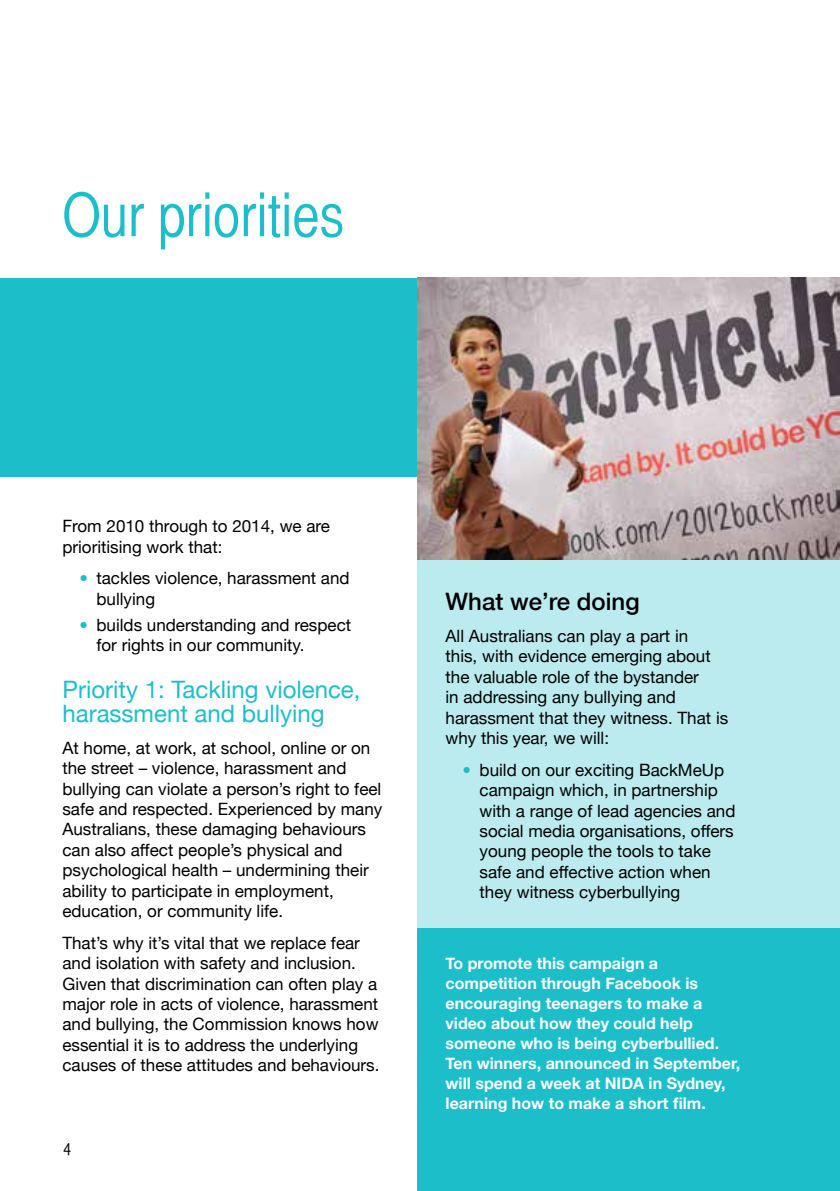
<style>
.page{position:relative;width:840px;height:1191px;background:#fff}
.page>*{position:absolute;margin:0;border:0;box-sizing:border-box;transform-origin:0 0}
.Heading_1__1{font:60px "Helvetica CY Plain";color:#1cbeca}
.Heading_2__1_1{font:24px/24px "Helvetica Neue";color:#1cbeca}
.Heading_2__1_1-2{font:500 24px "Helvetica Neue";color:#000}
.t1{font:17px/20.4px "Helvetica Neue";color:#000}
.t2{font:17px "Helvetica CY Plain";color:#000}
.Pull_Quote{font:700 16px/20px "Helvetica Neue";color:#fff}
.s1{color:#1cbeca}
</style>
<div class="page">
<div style="left:417px;top:558px;width:422px;height:374px;background:#bbebef"></div>
<div style="left:0;top:278px;width:839px;height:198px;background:#1cbeca"></div>
<div style="left:417px;top:928px;width:422px;height:263px;background:#1cbeca"></div>
<img style="left:417px;top:278px;width:422px;height:281px">
<p class="Heading_1__1" style="left:62px;top:181px;width:283px">Our priorities</p>
<p class="t1" style="left:62px;top:515px;width:269px">From 2010 through to 2014, we are prioritising work that:</p>
<p class="t1" style="left:96px;top:567px;width:254px;text-indent:-17px"><span class="s1">•</span> tackles violence, harassment and bullying</p>
<p class="t1" style="left:96px;top:613px;width:256px;text-indent:-17px"><span class="s1">•</span> builds understanding and respect for rights in our community.</p>
<p class="Heading_2__1_1" style="left:62px;top:676px;width:299px">Priority 1: Tackling violence, harassment and bullying</p>
<p class="t1" style="left:62px;top:736px;width:321px">At home, at work, at school, online or on the street – violence, harassment and bullying can violate a person’s right to feel safe and respected. Experienced by many Australians, these damaging behaviours can also affect people’s physical and psychological health – undermining their ability to participate in employment, education, or community life.</p>
<p class="t1" style="left:62px;top:931px;width:318px">That’s why it’s vital that we replace fear and isolation with safety and inclusion.<br>Given that discrimination can often play a major role in acts of violence, harassment and bullying, the Commission knows how essential it is to address the underlying causes of these attitudes and behaviours.</p>
<p class="t2" style="left:63px;top:1139px;width:9px">4</p>
<p class="Heading_2__1_1-2" style="left:445px;top:582px;width:195px">What we’re doing</p>
<p class="t1" style="left:445px;top:624px;width:284px">All Australians can play a part in<br>this, with evidence emerging about the valuable role of the bystander<br>in addressing any bullying and harassment that they witness. That is why this year, we will:</p>
<p class="t1" style="left:479px;top:758px;width:257px;text-indent:-17px"><span class="s1">•</span> build on our exciting BackMeUp campaign which, in partnership with a range of lead agencies and social media organisations, offers young people the tools to take safe and effective action when they witness cyberbullying</p>
<p class="Pull_Quote" style="left:445px;top:952px;width:296px">To promote this campaign a competition through Facebook is encouraging teenagers to make a video about how they could help someone who is being cyberbullied.<br>Ten winners, announced in September, will spend a week at NIDA in Sydney, learning how to make a short film.</p>
</div>
